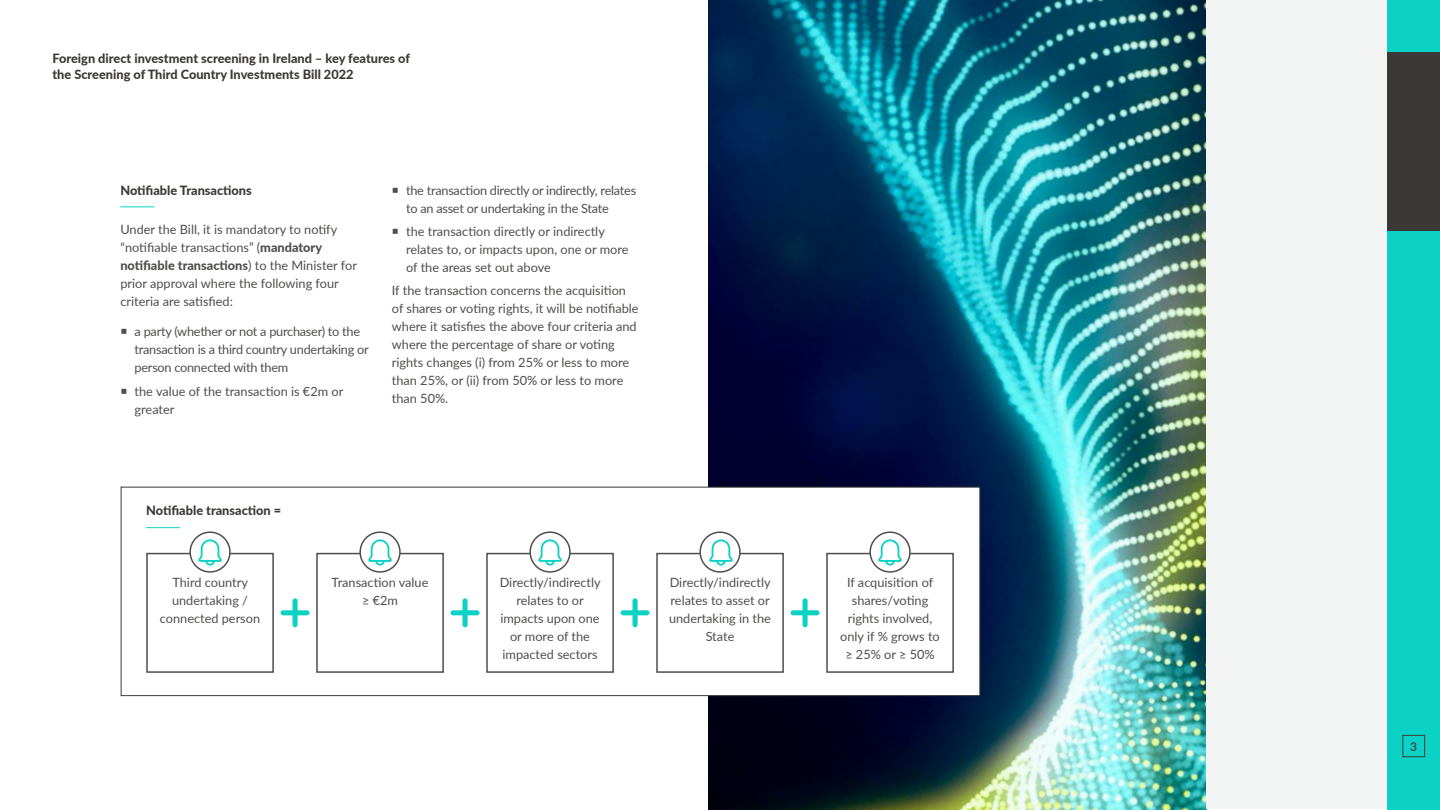
<style>
.page{position:relative;width:1440px;height:810px;background:#fff}
.page>*{position:absolute;margin:0;border:0;box-sizing:border-box;transform-origin:0 0}
.t1{font:12.75px/18px "Lato";color:#4f4e4c;text-align:center}
.t2{font:12.75px/18px "Lato";letter-spacing:-.02em;color:#4f4e4c}
.t3{font:800 12.75px/15.8px "Lato";color:#3b3936}
.t4{font:500 12px "Lato";color:#3b3936}
.s1{font-weight:800}
</style>
<div class="page">
<div style="left:1388px;top:0;width:52px;height:810px;background:#0bd2c5"></div>
<div style="left:1388px;top:52px;width:52px;height:179px;background:#3b3936"></div>
<img style="left:709px;top:0;width:497px;height:810px">
<div style="left:121px;top:487px;width:859px;height:209px;background:#fff;border:1px solid #3b3936"></div>
<svg style="left:120px;top:207px;width:35px;height:1px"></svg>
<svg style="left:146px;top:527px;width:35px;height:1px"></svg>
<svg style="left:190px;top:532px;width:40px;height:40px"></svg>
<div style="left:189px;top:531px;width:42px;height:42px;border:2px solid #4f4e4e;border-radius:50%"></div>
<svg style="left:360px;top:532px;width:40px;height:40px"></svg>
<div style="left:359px;top:531px;width:42px;height:42px;border:2px solid #4f4e4e;border-radius:50%"></div>
<svg style="left:530px;top:532px;width:40px;height:40px"></svg>
<div style="left:529px;top:531px;width:42px;height:42px;border:2px solid #4f4e4e;border-radius:50%"></div>
<svg style="left:700px;top:532px;width:40px;height:40px"></svg>
<div style="left:699px;top:531px;width:42px;height:42px;border:2px solid #4f4e4e;border-radius:50%"></div>
<svg style="left:870px;top:532px;width:40px;height:40px"></svg>
<div style="left:869px;top:531px;width:42px;height:42px;border:2px solid #4f4e4e;border-radius:50%"></div>
<svg style="left:791px;top:598px;width:29px;height:29px"></svg>
<svg style="left:621px;top:598px;width:29px;height:29px"></svg>
<svg style="left:451px;top:598px;width:29px;height:29px"></svg>
<svg style="left:281px;top:598px;width:29px;height:29px"></svg>
<svg style="left:146px;top:539px;width:128px;height:134px"></svg>
<svg style="left:316px;top:539px;width:128px;height:134px"></svg>
<svg style="left:486px;top:539px;width:128px;height:134px"></svg>
<svg style="left:656px;top:539px;width:128px;height:134px"></svg>
<svg style="left:826px;top:539px;width:128px;height:134px"></svg>
<div style="left:1402px;top:735px;width:23px;height:22px;border:1px solid #3b3936"></div>
<div style="left:1206px;top:0;width:181px;height:809px;background:#f3f5f5"></div>
<p class="t3" style="left:52px;top:50px;width:359px">Foreign direct investment screening in Ireland – key features of the Screening of Third Country Investments Bill 2022</p>
<p class="t3" style="left:120px;top:181px;width:133px">Notifiable Transactions</p>
<p class="t1" style="left:120px;top:219px;width:238px;text-align:left">Under the Bill, it is mandatory to notify “notifiable transactions” (<span class="s1">mandatory notifiable transactions</span>) to the Minister for prior approval where the following four criteria are satisfied:</p>
<p class="t2" style="left:135px;top:322px;width:236px">a party (whether or not a purchaser) to the transaction is a third country undertaking or person connected with them</p>
<p class="t1" style="left:135px;top:382px;width:210px;text-align:left">the value of the transaction is €2m or greater</p>
<p class="t2" style="left:406px;top:180px;width:232px">the transaction directly or indirectly, relates to an asset or undertaking in the State</p>
<p class="t1" style="left:406px;top:222px;width:224px;text-align:left">the transaction directly or indirectly relates to, or impacts upon, one or more of the areas set out above</p>
<p class="t1" style="left:392px;top:281px;width:248px;text-align:left">If the transaction concerns the acquisition of shares or voting rights, it will be notifiable where it satisfies the above four criteria and where the percentage of share or voting rights changes (i) from 25% or less to more than 25%, or (ii) from 50% or less to more than 50%.</p>
<p class="t3" style="left:146px;top:502px;width:136px">Notifiable transaction =</p>
<p class="t1" style="left:160px;top:573px;width:102px">Third country undertaking / connected person</p>
<p class="t1" style="left:332px;top:573px;width:98px">Transaction value ≥ €2m</p>
<p class="t1" style="left:500px;top:573px;width:102px">Directly/indirectly relates to or impacts upon one or more of the impacted sectors</p>
<p class="t1" style="left:669px;top:573px;width:104px">Directly/indirectly relates to asset or undertaking in the<br>State</p>
<p class="t1" style="left:840px;top:573px;width:101px">If acquisition of shares/voting rights involved, only if % grows to ≥ 25% or ≥ 50%</p>
<p class="t4" style="left:1410px;top:738px;width:8px">3</p>
</div>
